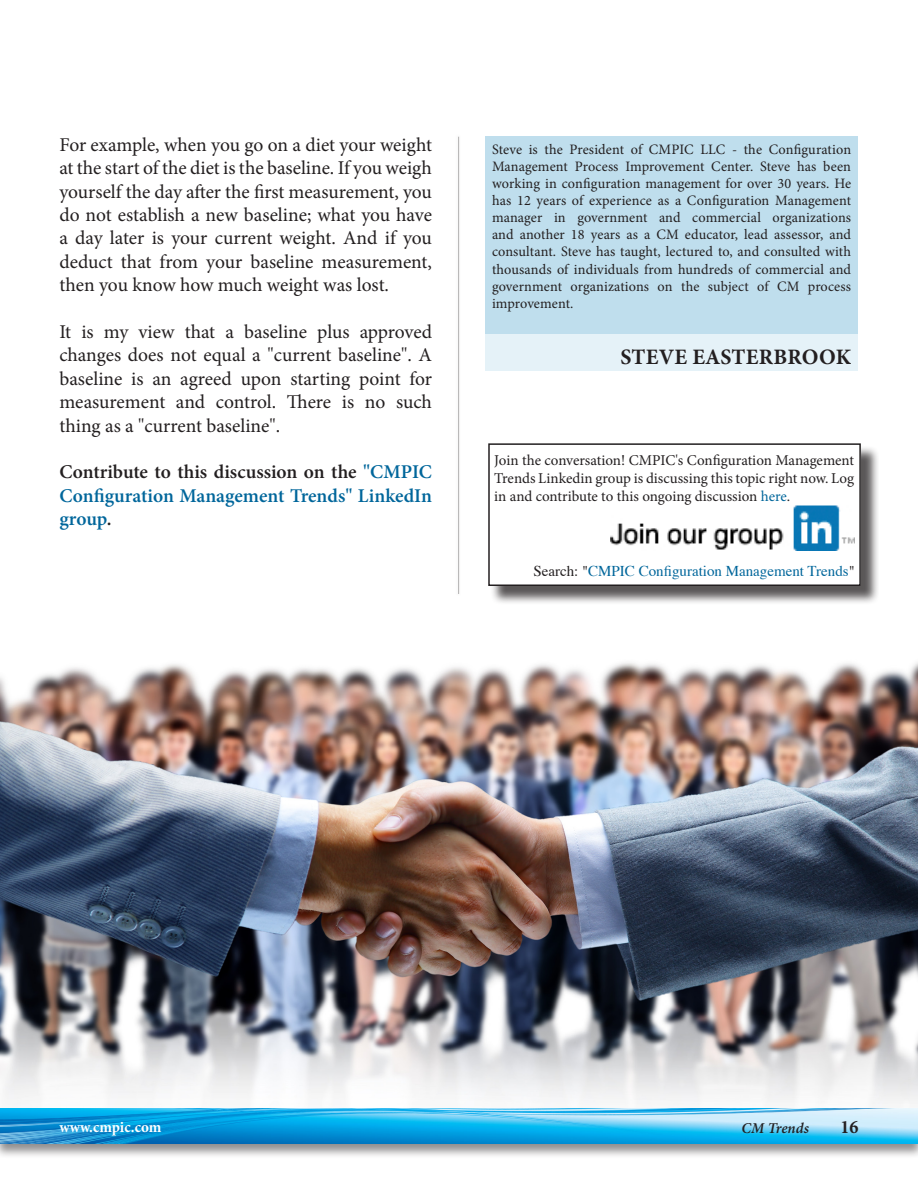
<style>
.page{position:relative;width:918px;height:1188px;background:#fff}
.page>*{position:absolute;margin:0;border:0;box-sizing:border-box;transform-origin:0 0}
.t1{font:700 22.05px "Minion Pro";letter-spacing:.01em;color:#231f20}
.t2{font:19.5px/23.4px "Minion Pro";letter-spacing:-.005em;color:#231f20;text-align:justify}
.t3{font:600 19.5px/23.4px "Minion Pro";color:#00669b;text-align:justify}
.t4{font:700 18.9px "Minion Pro";color:#231f20;scale:.95 1}
.t5{font:700 15.45px "Minion Pro";color:#fff}
.t6{font:15px/18px "Minion Pro";letter-spacing:-.005em;color:#231f20;text-align:justify}
.t7{font:15px "Times";color:#00669b}
.t8{font:italic 600 15px "Minion Pro";letter-spacing:-.005em;color:#231f20}
.t9{font:14.4px/17.1px "Minion Pro";letter-spacing:.005em;color:#231f20;text-align:justify}
.s1{color:#231f20}
.s2{color:#00669b}
</style>
<div class="page">
<img style="left:0;top:662px;width:918px;height:442px">
<div style="left:0;top:1107px;width:918px;height:52px;background:#231f20;opacity:.5"></div>
<img style="left:0;top:1108px;width:918px;height:36px">
<hr style="left:458px;top:137px;width:1px;height:457px;background:#231f20">
<div style="left:485px;top:334px;width:373px;height:37px;background:#e5f2f8"></div>
<div style="left:485px;top:137px;width:373px;height:197px;background:#bfdeed"></div>
<div style="left:490px;top:446px;width:389px;height:159px;background:#231f20;opacity:.75"></div>
<div style="left:489px;top:444px;width:371px;height:141px;background:#fff"></div>
<div style="left:488px;top:443px;width:373px;height:143px;border:2px solid #231f20"></div>
<img style="left:610px;top:505px;width:245px;height:46px">
<p class="t2" style="left:59px;top:133px;width:374px">For example, when you go on a diet your weight at the start of the diet is the baseline. If you weigh yourself the day after the first measurement, you do not establish a new baseline; what you have a day later is your current weight. And if you deduct that from your baseline measurement, then you know how much weight was lost.</p>
<h2 class="t2" style="left:59px;top:320px;width:374px">It is my view that a baseline plus approved changes does not equal a "current baseline". A baseline is an agreed upon starting point for measurement and control. There is no such thing as a "current baseline".</h2>
<h2 class="t3" style="left:59px;top:460px;width:374px"><span class="s1">Contribute to this discussion on the</span> "CMPIC Configuration Management Trends" LinkedIn group<span class="s1">.</span></h2>
<p class="t9" style="left:492px;top:141px;width:361px">Steve is the President of CMPIC LLC - the Configuration Management Process Improvement Center. Steve has been working in configuration management for over 30 years. He has 12 years of experience as a Configuration Management manager in government and commercial organizations and another 18 years as a CM educator, lead assessor, and consultant. Steve has taught, lectured to, and consulted with thousands of individuals from hundreds of commercial and government organizations on the subject of CM process improvement.</p>
<h1 class="t1" style="left:621px;top:342px;width:232px">STEVE EASTERBROOK</h1>
<p class="t6" style="left:494px;top:451px;width:361px">Join the conversation! CMPIC's Configuration Management Trends Linkedin group is discussing this topic right now. Log in and contribute to this ongoing discussion <span class="s2">here</span>.</p>
<p class="t7" style="left:533px;top:557px;width:323px"><span class="s1">Search: "</span>CMPIC Configuration Management Trends<span class="s1">"</span></p>
<p class="t5" style="left:59px;top:1116px;width:104px">www.cmpic.com</p>
<p class="t8" style="left:742px;top:1117px;width:69px">CM Trends</p>
<h3 class="t4" style="left:841px;top:1113px;width:20px">16</h3>
</div>
